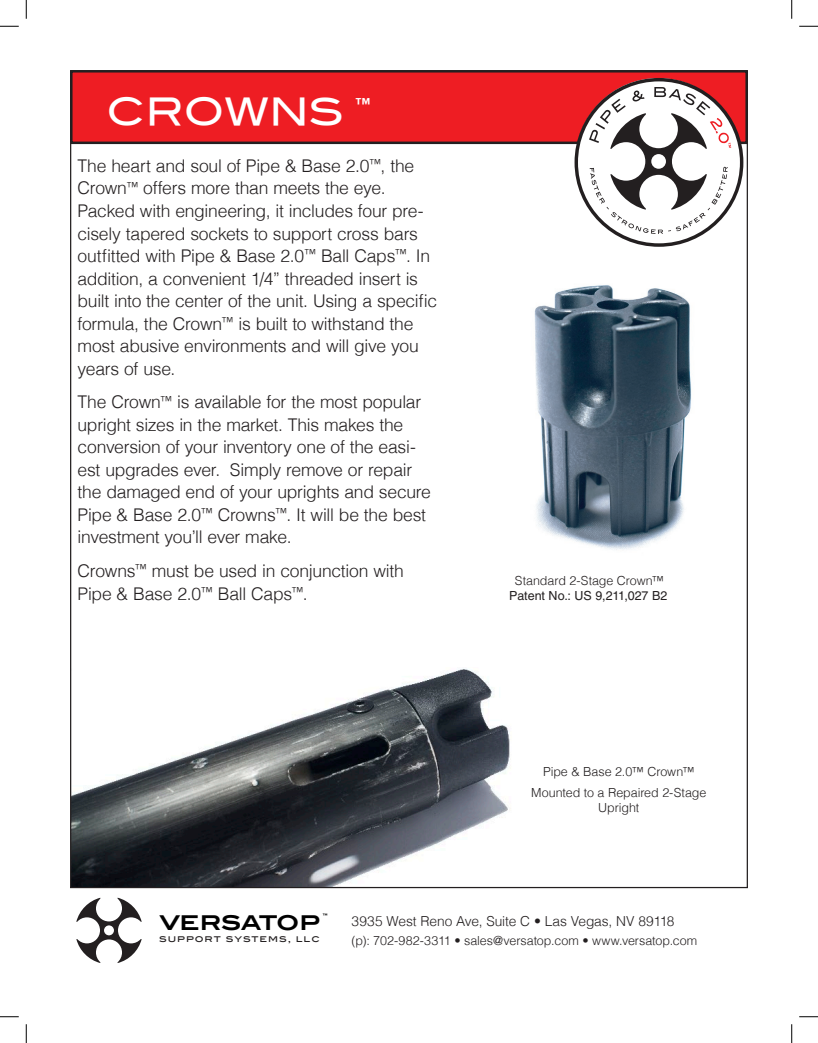
<style>
.page{position:relative;width:818px;height:1043px;background:#fff}
.page>*{position:absolute;margin:0;border:0;box-sizing:border-box;transform-origin:0 0}
.Header_H1{font:37.5px "Blair Md ITCTT Medium";color:#fff}
.t1{font:700 20.38px "Blair ITC";letter-spacing:-.025em;color:#000}
.Copy_P{font:300 17.5px/22.5px "Helvetica";letter-spacing:-.015em;color:#231f20}
.Contact_Info{font:300 13.75px "Helvetica";letter-spacing:-.01em;color:#231f20}
.Picture_Caption{font:300 12.5px/15px "Helvetica";letter-spacing:-.005em;color:#231f20;text-align:center}
.Contact_Info-2{font:300 12.5px "Helvetica";color:#231f20}
.Picture_Caption-2{font:12.5px "Helvetica LT Std";letter-spacing:-.005em;color:#231f20}
.t2{font:500 9.38px "Blair ITC";letter-spacing:.105em;color:#231f20}
</style>
<div class="page">
<img style="left:72px;top:669px;width:438px;height:217px">
<img style="left:534px;top:285px;width:158px;height:265px">
<div style="left:70px;top:70px;width:678px;height:74px;background:#ee1d23;border:2px solid #231f20"></div>
<svg style="left:575px;top:78px;width:166px;height:168px"></svg>
<svg style="left:589px;top:87px;width:142px;height:147px"></svg>
<svg style="left:76px;top:897px;width:66px;height:66px"></svg>
<svg style="left:0;top:25px;width:19px;height:2px"></svg>
<svg style="left:799px;top:25px;width:19px;height:2px"></svg>
<svg style="left:0;top:1016px;width:19px;height:1px"></svg>
<svg style="left:799px;top:1016px;width:19px;height:1px"></svg>
<svg style="left:25px;top:0;width:2px;height:19px"></svg>
<svg style="left:25px;top:1024px;width:2px;height:18px"></svg>
<svg style="left:791px;top:0;width:1px;height:19px"></svg>
<svg style="left:791px;top:1024px;width:1px;height:18px"></svg>
<p class="Header_H1" style="left:106px;top:81px;width:266px">CROWNS ™</p>
<p class="Copy_P" style="left:78px;top:153px;width:361px">The heart and soul of Pipe &amp; Base 2.0<sup>™</sup>, the Crown<sup>™</sup> offers more than meets the eye.<br>Packed with engineering, it includes four pre&shy;cisely tapered sockets to support cross bars outfitted with Pipe &amp; Base 2.0<sup>™</sup> Ball Caps<sup>™</sup>. In addition, a convenient 1/4” threaded insert is built into the center of the unit. Using a specific formula, the Crown<sup>™</sup> is built to withstand the most abusive environments and will give you years of use.</p>
<p class="Copy_P" style="left:78px;top:389px;width:355px">The Crown<sup>™</sup> is available for the most popular upright sizes in the market. This makes the conversion of your inventory one of the easi&shy;est upgrades ever. Simply remove or repair the damaged end of your uprights and secure Pipe &amp; Base 2.0<sup>™</sup> Crowns<sup>™</sup>. It will be the best investment you’ll ever make.</p>
<p class="Copy_P" style="left:78px;top:558px;width:328px">Crowns<sup>™</sup> must be used in conjunction with<br>Pipe &amp; Base 2.0<sup>™</sup> Ball Caps<sup>™</sup>.</p>
<p class="Picture_Caption" style="left:515px;top:571px;width:151px">Standard 2-Stage Crown™</p>
<p class="Picture_Caption-2" style="left:509px;top:588px;width:160px">Patent No.: US 9,211,027 B2</p>
<p class="Picture_Caption" style="left:543px;top:763px;width:153px">Pipe &amp; Base 2.0™ Crown™</p>
<p class="Picture_Caption" style="left:531px;top:783px;width:176px">Mounted to a Repaired 2-Stage<br>Upright</p>
<p class="t1" style="left:159px;top:909px;width:170px">VERSATOP <sup>™</sup></p>
<p class="Contact_Info" style="left:351px;top:909px;width:324px">3935 West Reno Ave, Suite C • Las Vegas, NV 89118</p>
<p class="Contact_Info-2" style="left:351px;top:930px;width:347px">(p): 702-982-3311 • sales@versatop.com • www.versatop.com</p>
<p class="t2" style="left:159px;top:932px;width:162px">SUPPORT SYSTEMS, LLC</p>
</div>
